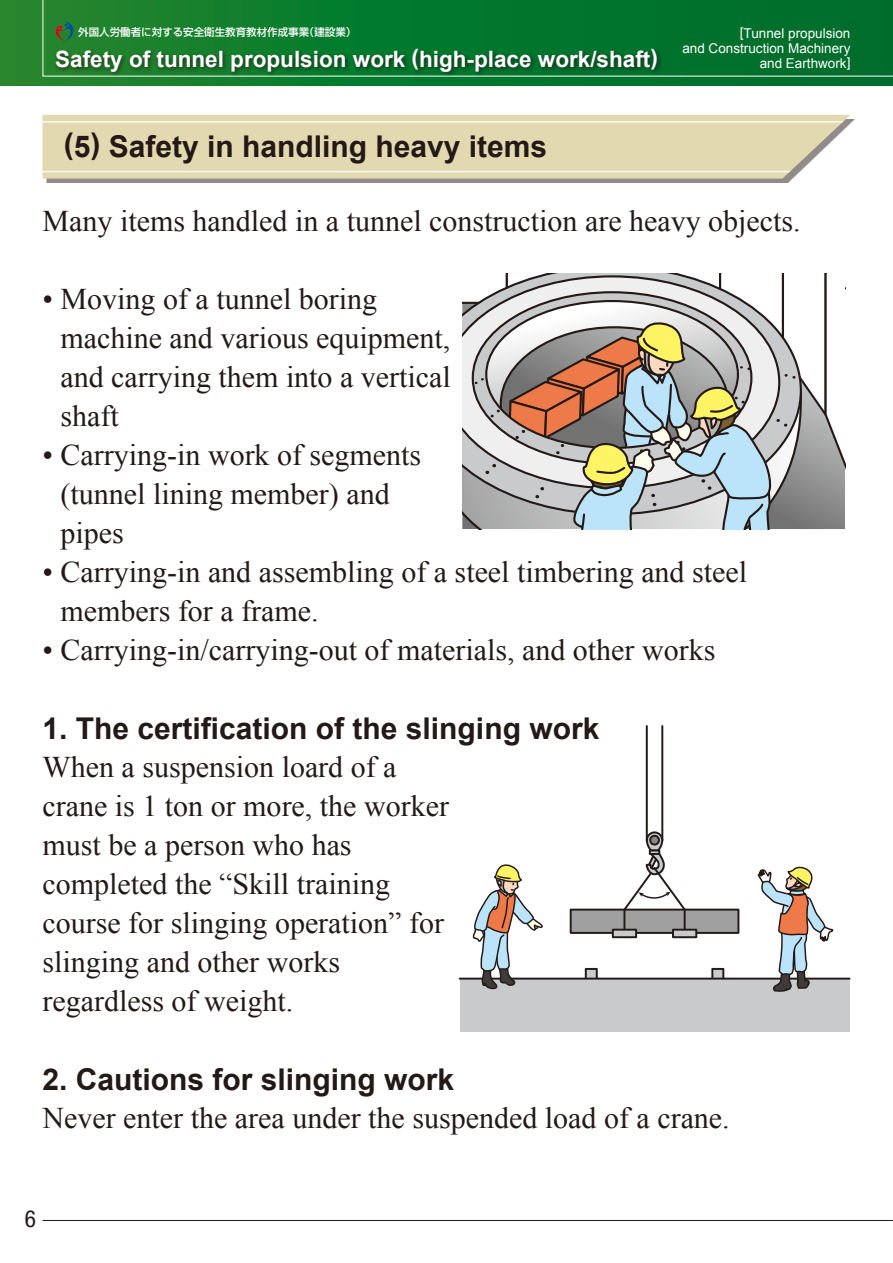
<style>
.page{position:relative;width:893px;height:1263px;background:#fff}
.page>*{position:absolute;margin:0;border:0;box-sizing:border-box;transform-origin:0 0}
.t1{font:30px/39px "Times New Roman";color:#231916}
.t2{font:700 30px "Arial";color:#231916}
.t3{font:condensed 23.4px "Helvetica Neue LT Std";color:#231916}
.t4{font:700 22.5px "Arial";color:#fff}
.t5{font:13.5px/15px "Arial";color:#fff;text-align:right}
.t6{font:500 10.5px "Shin Go Pro";color:#fff}
</style>
<div class="page">
<hr style="left:43px;top:1220px;width:850px;height:1px;background:#231916">
<div style="left:0;top:0;width:893px;height:85px;background:linear-gradient(to right,#1e862d,#006c2c)"></div>
<svg style="left:42px;top:0;width:851px;height:77px;background:#08772d"></svg>
<svg style="left:462px;top:274px;width:383px;height:255px"></svg>
<div style="left:586px;top:969px;width:11px;height:12px;background:#c9cacb"></div>
<div style="left:585px;top:968px;width:13px;height:14px;border:2px solid #231916"></div>
<div style="left:712px;top:969px;width:11px;height:12px;background:#c9cacb"></div>
<div style="left:711px;top:968px;width:13px;height:14px;border:2px solid #231916"></div>
<hr style="left:661px;top:726px;width:2px;height:114px;background:#231916">
<hr style="left:646px;top:726px;width:2px;height:114px;background:#231916">
<div style="left:571px;top:909px;width:167px;height:24px;background:#a0a0a1"></div>
<div style="left:570px;top:909px;width:169px;height:25px;border:2px solid #231916"></div>
<div style="left:460px;top:978px;width:389px;height:53px;background:#c9cacb"></div>
<hr style="left:460px;top:978px;width:389px;height:1px;background:#231916">
<hr style="left:623px;top:909px;width:2px;height:28px;background:#231916">
<div style="left:613px;top:930px;width:23px;height:7px;background:#c9cacb"></div>
<div style="left:612px;top:929px;width:25px;height:9px;border:2px solid #231916"></div>
<hr style="left:684px;top:909px;width:2px;height:28px;background:#231916">
<div style="left:673px;top:930px;width:23px;height:7px;background:#c9cacb"></div>
<div style="left:672px;top:929px;width:25px;height:9px;border:2px solid #231916"></div>
<svg style="left:757px;top:866px;width:76px;height:126px"></svg>
<svg style="left:473px;top:864px;width:72px;height:126px"></svg>
<svg style="left:622px;top:830px;width:65px;height:82px"></svg>
<div style="left:54px;top:46px;width:609px;height:31px;background:#231916;opacity:.75"></div>
<svg style="left:56px;top:21px;width:17px;height:20px"></svg>
<div style="left:47px;top:119px;width:808px;height:64px;background:#231916;opacity:.5"></div>
<svg style="left:43px;top:115px;width:807px;height:64px;background:#e2d9b2"></svg>
<svg style="left:43px;top:121px;width:801px;height:1px"></svg>
<svg style="left:43px;top:171px;width:748px;height:1px"></svg>
<p class="t6" style="left:78px;top:23px;width:280px">外国人労働者に対する安全衛生教育教材作成事業（建設業）</p>
<p class="t5" style="left:682px;top:26px;width:170px">[Tunnel propulsion<br>and Construction Machinery</p>
<p class="t4" style="left:55px;top:44px;width:604px">Safety of tunnel propulsion work (high-place work/shaft)</p>
<p class="t5" style="left:760px;top:56px;width:92px">and Earthwork]</p>
<p class="t2" style="left:64px;top:127px;width:485px">(5) Safety in handling heavy items</p>
<p class="t1" style="left:43px;top:201px;width:760px">Many items handled in a tunnel construction are heavy objects.</p>
<p class="t1" style="left:61px;top:279px;width:392px;text-indent:-18px">• Moving of a tunnel boring machine and various equipment, and carrying them into a vertical shaft</p>
<p class="t1" style="left:61px;top:435px;width:362px;text-indent:-18px">• Carrying-in work of segments (tunnel lining member) and pipes</p>
<p class="t1" style="left:61px;top:552px;width:688px;text-indent:-18px">• Carrying-in and assembling of a steel timbering and steel members for a frame.</p>
<p class="t1" style="left:43px;top:630px;width:674px">• Carrying-in/carrying-out of materials, and other works</p>
<p class="t2" style="left:43px;top:708px;width:558px">1. The certification of the slinging work</p>
<p class="t1" style="left:43px;top:747px;width:408px">When a suspension loard of a crane is 1 ton or more, the worker must be a person who has completed the “Skill training course for slinging operation” for slinging and other works regardless of weight.</p>
<p class="t2" style="left:43px;top:1059px;width:413px">2. Cautions for slinging work</p>
<p class="t1" style="left:43px;top:1098px;width:689px">Never enter the area under the suspended load of a crane.</p>
<p class="t3" style="left:25px;top:1205px;width:13px">6</p>
</div>
